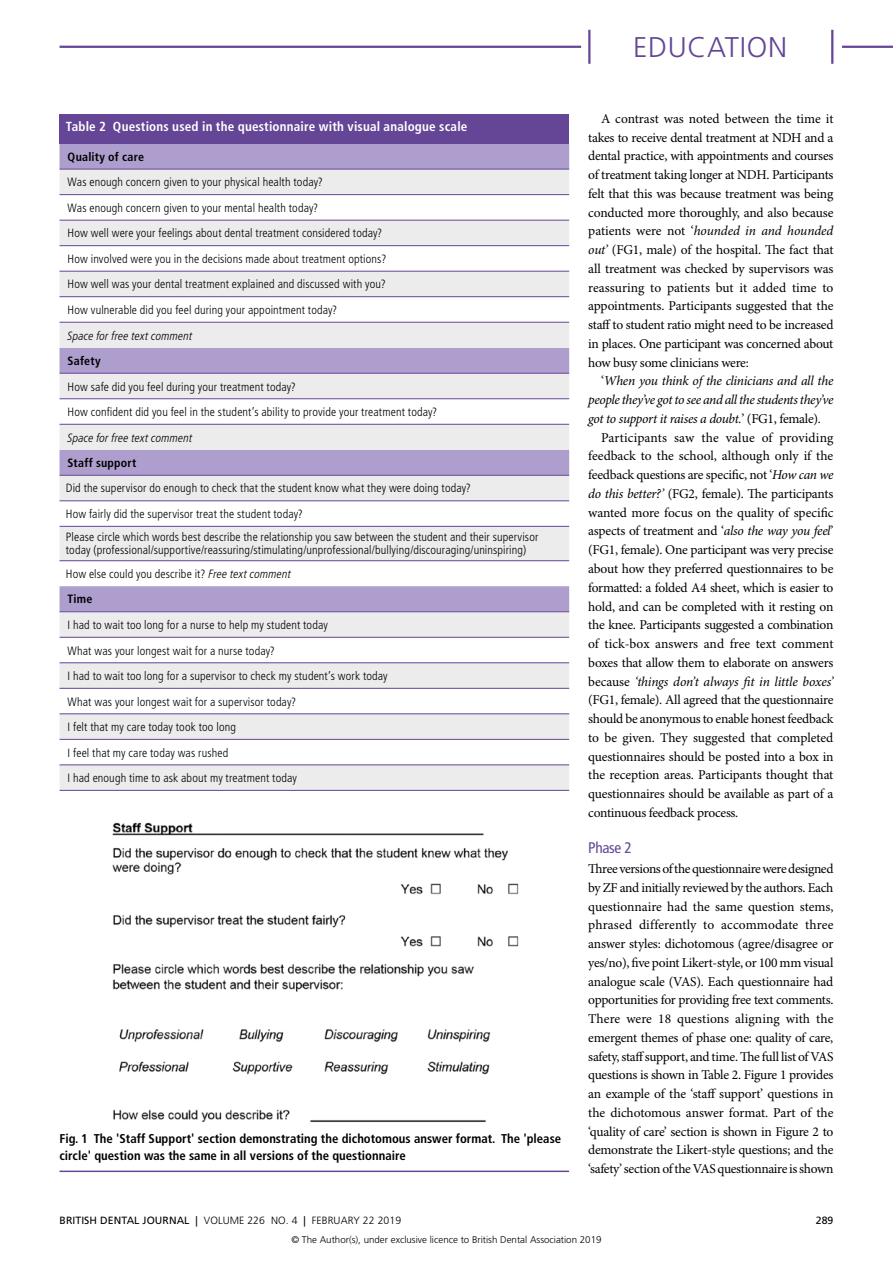
<style>
.page{position:relative;width:893px;height:1263px;background:#fff}
.page>*{position:absolute;margin:0;border:0;box-sizing:border-box;transform-origin:0 0}
.t1{font:300 28.5px "Frutiger LT Std";letter-spacing:.025em;color:#644596}
.SectionHeading_2_MSS{font:condensed 15.3px "Frutiger LT Std";letter-spacing:-.02em;color:#644596}
.Para_9pt_justified{font:13.5px/18.8px "Minion Pro";letter-spacing:-.02em;color:#000;text-align:justify}
.Para_9pt_justified_1{font:13.5px/18.8px "Minion Pro";letter-spacing:-.025em;color:#000;text-align:justify}
.Para_9pt_justified-2{font:italic 13.5px/18.8px "Minion Pro";letter-spacing:-.03em;color:#000;text-align:justify}
.Table_Caption_67{font:700 condensed 13.2px "Frutiger LT Std";letter-spacing:.015em;color:#fff}
.Image_Caption_MSS{font:700 condensed 12.75px/16.5px "Frutiger LT Std";color:#000}
.Table_text{font:300 condensed 12px/13.5px "Frutiger LT Std";letter-spacing:.01em;color:#000}
.Table_text-2{font:italic 300 condensed 12px "Frutiger LT Std";letter-spacing:.01em;color:#000}
.Table_text_bold{font:700 condensed 12px "Frutiger LT Std";letter-spacing:.02em;color:#000}
.t2{font:300 10.5px "Frutiger LT Std";letter-spacing:.005em;color:#000}
.t3{font:10.5px "Frutiger LT Std";color:#000}
.t4{font:300 9.75px "Frutiger LT Std";color:#000}
.s1{font-style:italic}
.s2{font-style:normal}
.s3{font-weight:400}
</style>
<div class="page">
<div style="left:60px;top:144px;width:509px;height:25px;background:#ae9ecd"></div>
<svg style="left:60px;top:170px;width:509px;height:620px;fill:#ececec"></svg>
<hr style="left:60px;top:169px;width:509px;height:1px;background:#644596">
<hr style="left:60px;top:194px;width:509px;height:1px;background:#644596">
<hr style="left:60px;top:220px;width:509px;height:1px;background:#644596">
<hr style="left:60px;top:245px;width:509px;height:1px;background:#644596">
<hr style="left:60px;top:271px;width:509px;height:1px;background:#644596">
<hr style="left:60px;top:296px;width:509px;height:1px;background:#644596">
<hr style="left:60px;top:322px;width:509px;height:1px;background:#644596">
<hr style="left:60px;top:373px;width:509px;height:1px;background:#644596">
<hr style="left:60px;top:398px;width:509px;height:1px;background:#644596">
<hr style="left:60px;top:424px;width:509px;height:1px;background:#644596">
<hr style="left:60px;top:475px;width:509px;height:1px;background:#644596">
<hr style="left:60px;top:501px;width:509px;height:1px;background:#644596">
<hr style="left:60px;top:526px;width:509px;height:1px;background:#644596">
<hr style="left:60px;top:560px;width:509px;height:1px;background:#644596">
<hr style="left:60px;top:611px;width:509px;height:1px;background:#644596">
<hr style="left:60px;top:637px;width:509px;height:1px;background:#644596">
<hr style="left:60px;top:662px;width:509px;height:1px;background:#644596">
<hr style="left:60px;top:688px;width:509px;height:1px;background:#644596">
<hr style="left:60px;top:713px;width:509px;height:1px;background:#644596">
<hr style="left:60px;top:739px;width:509px;height:1px;background:#644596">
<hr style="left:60px;top:765px;width:509px;height:1px;background:#644596">
<hr style="left:60px;top:790px;width:509px;height:1px;background:#644596">
<div style="left:60px;top:114px;width:509px;height:30px;background:#644596"></div>
<img style="left:112px;top:822px;width:407px;height:301px">
<hr style="left:60px;top:1170px;width:509px;height:2px;background:#644596">
<hr style="left:60px;top:46px;width:521px;height:2px;background:#644596">
<hr style="left:842px;top:46px;width:51px;height:2px;background:#644596">
<hr style="left:588px;top:30px;width:2px;height:34px;background:#644596">
<hr style="left:831px;top:30px;width:2px;height:34px;background:#644596">
<p class="Table_Caption_67" style="left:66px;top:118px;width:403px">Table 2 Questions used in the questionnaire with visual analogue scale</p>
<p class="Table_text_bold" style="left:68px;top:149px;width:78px">Quality of care</p>
<p class="Table_text" style="left:68px;top:176px;width:257px">Was enough concern given to your physical health today?</p>
<p class="Table_text" style="left:68px;top:201px;width:252px">Was enough concern given to your mental health today?</p>
<p class="Table_text" style="left:68px;top:227px;width:316px">How well were your feelings about dental treatment considered today?</p>
<p class="Table_text" style="left:68px;top:252px;width:320px">How involved were you in the decisions made about treatment options?</p>
<p class="Table_text" style="left:68px;top:278px;width:320px">How well was your dental treatment explained and discussed with you?</p>
<p class="Table_text" style="left:68px;top:303px;width:271px">How vulnerable did you feel during your appointment today?</p>
<p class="Table_text-2" style="left:68px;top:329px;width:126px">Space for free text comment</p>
<p class="Table_text_bold" style="left:68px;top:354px;width:35px">Safety</p>
<p class="Table_text" style="left:68px;top:380px;width:230px">How safe did you feel during your treatment today?</p>
<p class="Table_text" style="left:68px;top:405px;width:371px">How confident did you feel in the student’s ability to provide your treatment today?</p>
<p class="Table_text-2" style="left:68px;top:431px;width:126px">Space for free text comment</p>
<p class="Table_text_bold" style="left:68px;top:456px;width:70px">Staff support</p>
<p class="Table_text" style="left:66px;top:481px;width:407px">Did the supervisor do enough to check that the student know what they were doing today?</p>
<p class="Table_text" style="left:66px;top:507px;width:238px">How fairly did the supervisor treat the student today?</p>
<p class="Table_text" style="left:66px;top:530px;width:474px">Please circle which words best describe the relationship you saw between the student and their supervisor today (professional/supportive/reassuring/stimulating/unprofessional/bullying/discouraging/uninspiring)</p>
<p class="Table_text" style="left:66px;top:567px;width:227px">How else could you describe it? <span class="s1">Free text comment</span></p>
<p class="Table_text_bold" style="left:68px;top:592px;width:26px">Time</p>
<p class="Table_text" style="left:68px;top:618px;width:262px">I had to wait too long for a nurse to help my student today</p>
<p class="Table_text" style="left:68px;top:644px;width:209px">What was your longest wait for a nurse today?</p>
<p class="Table_text" style="left:68px;top:669px;width:322px">I had to wait too long for a supervisor to check my student’s work today</p>
<p class="Table_text" style="left:68px;top:695px;width:230px">What was your longest wait for a supervisor today?</p>
<p class="Table_text" style="left:68px;top:720px;width:170px">I felt that my care today took too long</p>
<p class="Table_text" style="left:68px;top:746px;width:162px">I feel that my care today was rushed</p>
<p class="Table_text" style="left:68px;top:771px;width:231px">I had enough time to ask about my treatment today</p>
<p class="Image_Caption_MSS" style="left:60px;top:1130px;width:503px">Fig. 1 The 'Staff Support' section demonstrating the dichotomous answer format. The 'please circle' question was the same in all versions of the questionnaire</p>
<h1 class="t1" style="left:633px;top:31px;width:156px">EDUCATION</h1>
<p class="Para_9pt_justified" style="left:588px;top:110px;width:247px;text-indent:13px">A contrast was noted between the time it takes to receive dental treatment at NDH and a dental practice, with appointments and courses of treatment taking longer at NDH. Participants felt that this was because treatment was being conducted more thoroughly, and also because patients were not ‘<span class="s1">hounded in and hounded out’</span> (FG1, male) of the hospital. The fact that all treatment was checked by supervisors was reassuring to patients but it added time to appointments. Participants suggested that the staff to student ratio might need to be increased in places. One participant was concerned about how busy some clinicians were:</p>
<p class="Para_9pt_justified-2" style="left:588px;top:372px;width:247px;text-indent:13px"><span class="s2">‘</span>When you think of the clinicians and all the people they’ve got to see and all the students they’ve got to support it raises a doubt.<span class="s2">’ (FG1, female).</span></p>
<p class="Para_9pt_justified" style="left:588px;top:429px;width:247px;text-indent:13px">Participants saw the value of providing feedback to the school, although only if the feedback questions are specific, not ‘<span class="s1">How can we do this better?’</span> (FG2, female). The participants wanted more focus on the quality of specific aspects of treatment and ‘<span class="s1">also the way you feel</span>’ (FG1, female). One participant was very precise about how they preferred questionnaires to be formatted: a folded A4 sheet, which is easier to hold, and can be completed with it resting on the knee. Participants suggested a combination of tick-box answers and free text comment boxes that allow them to elaborate on answers because <span class="s1">‘things don’t always fit in little boxes’ </span>(FG1, female)<span class="s1">.</span> All agreed that the questionnaire should be anonymous to enable honest feedback to be given. They suggested that completed questionnaires should be posted into a box in the reception areas. Participants thought that questionnaires should be available as part of a continuous feedback process.</p>
<p class="SectionHeading_2_MSS" style="left:588px;top:838px;width:45px">Phase 2</p>
<p class="Para_9pt_justified_1" style="left:588px;top:860px;width:247px">Three versions of the questionnaire were designed by ZF and initially reviewed by the authors. Each questionnaire had the same question stems, phrased differently to accommodate three answer styles: dichotomous (agree/disagree or yes/no), five point Likert-style, or 100 mm visual analogue scale (VAS). Each questionnaire had opportunities for providing free text comments.<br>There were 18 questions aligning with the emergent themes of phase one: quality of care, safety, staff support, and time. The full list of VAS questions is shown in Table 2. Figure 1 provides an example of the ‘staff support’ questions in the dichotomous answer format. Part of the ‘quality of care’ section is shown in Figure 2 to demonstrate the Likert-style questions; and the ‘safety’ section of the VAS questionnaire is shown</p>
<p class="t2" style="left:60px;top:1214px;width:343px"><span class="s3">BRITISH DENTAL JOURNAL |</span> VOLUME 226 NO. 4 <span class="s3">|</span> February 22 2019</p>
<p class="t3" style="left:816px;top:1214px;width:19px">289</p>
<p class="t4" style="left:291px;top:1234px;width:312px">© The Author(s), under exclusive licence to British Dental Association 2019</p>
</div>
